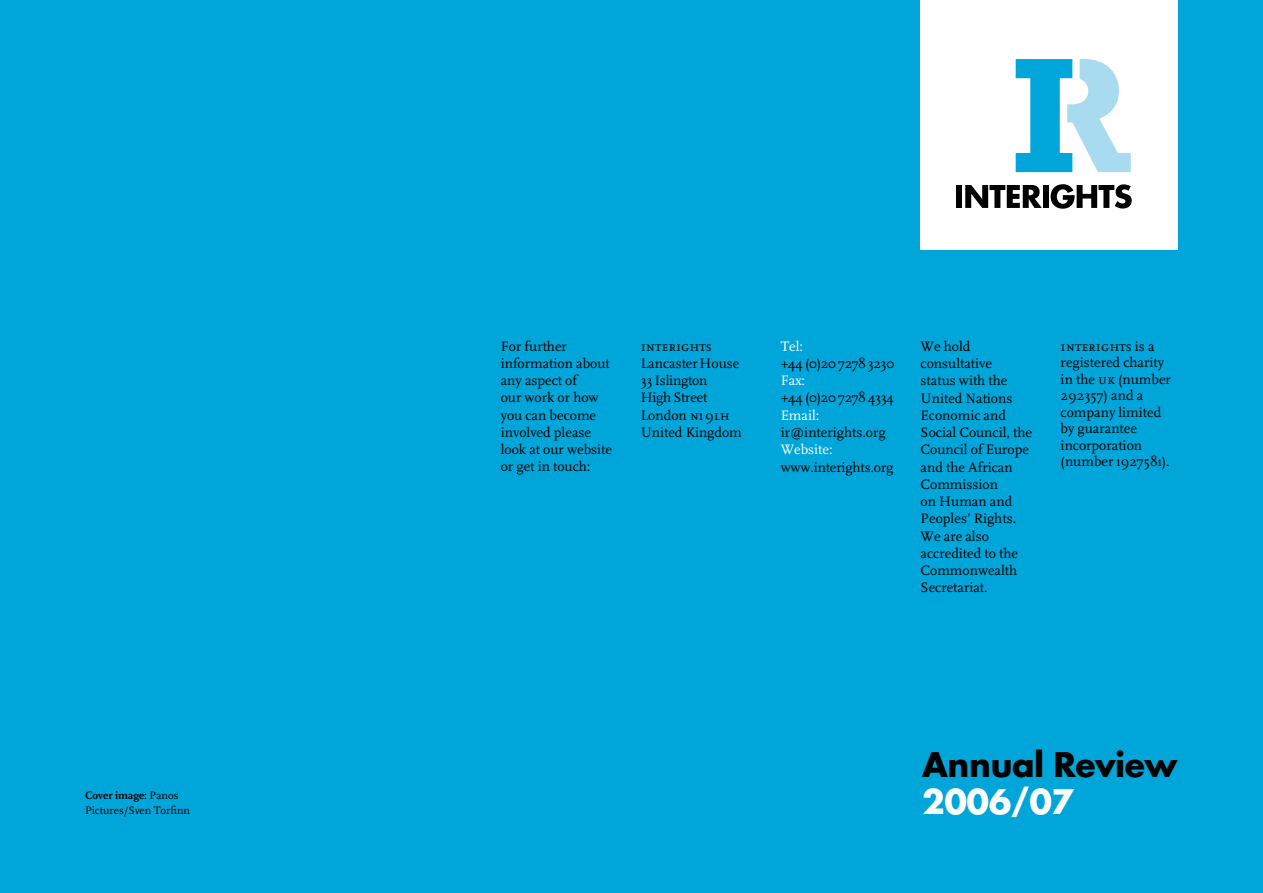
<style>
.page{position:relative;width:1263px;height:893px;background:#00a5d9}
.page>*{position:absolute;margin:0;border:0;box-sizing:border-box;transform-origin:0 0}
.t1{font:700 33px "Futura Std";letter-spacing:-.015em;color:#000}
.t2{font:700 33px "Futura Std";letter-spacing:-.015em;color:#fff}
.t3{font:14.25px/17.2px "Scala Pro";color:#000}
.t4{font:14.25px "Scala Pro";letter-spacing:-.04em;color:#000}
.t5{font:14.25px "Scala Pro";color:#fff}
.t6{font:11.25px/15px "Scala Pro";color:#000}
.s1{font-weight:700}
</style>
<div class="page">
<div style="left:921px;top:0;width:257px;height:249px;background:#fff"></div>
<div style="left:956px;top:185px;width:6px;height:23px;background:#000"></div>
<svg style="left:965px;top:185px;width:77px;height:23px"></svg>
<div style="left:1043px;top:185px;width:6px;height:23px;background:#000"></div>
<svg style="left:1050px;top:184px;width:82px;height:25px"></svg>
<svg style="left:1016px;top:59px;width:115px;height:113px"></svg>
<p class="t6" style="left:85px;top:788px;width:107px"><span class="s1">Cover image:</span> Panos<br>Pictures/Sven Torfinn</p>
<p class="t3" style="left:501px;top:337px;width:113px">For further information about any aspect of<br>our work or how you can become involved please look at our website or get in touch:</p>
<p class="t3" style="left:641px;top:337px;width:103px">INTERIGHTS<br>Lancaster House<br>33 Islington<br>High Street<br>London N1 9LH<br>United Kingdom</p>
<p class="t5" style="left:781px;top:338px;width:24px">Tel:</p>
<p class="t4" style="left:781px;top:355px;width:115px">+44 (0)20 7278 3230</p>
<p class="t5" style="left:781px;top:372px;width:26px">Fax:</p>
<p class="t4" style="left:781px;top:389px;width:115px">+44 (0)20 7278 4334</p>
<p class="t5" style="left:781px;top:407px;width:40px">Email:</p>
<p class="t3" style="left:781px;top:424px;width:107px">ir@interights.org</p>
<p class="t5" style="left:781px;top:441px;width:53px">Website:</p>
<p class="t3" style="left:781px;top:458px;width:114px">www.interights.org</p>
<p class="t3" style="left:921px;top:337px;width:113px">We hold consultative<br>status with the<br>United Nations<br>Economic and<br>Social Council, the<br>Council of Europe and the African<br>Commission<br>on Human and<br>Peoples’ Rights.<br>We are also accredited to the<br>Commonwealth<br>Secretariat.</p>
<p class="t3" style="left:1061px;top:337px;width:8px">INTERIGHTS</p>
<p class="t3" style="left:1061px;top:338px;width:112px;line-height:16.5px;text-indent:74px">is a registered charity in the UK (number<br>292357) and a company limited by guarantee incorporation (number 1927581).</p>
<h1 class="t1" style="left:922px;top:742px;width:257px">Annual Review</h1>
<h1 class="t2" style="left:922px;top:780px;width:154px">2006/07</h1>
</div>
